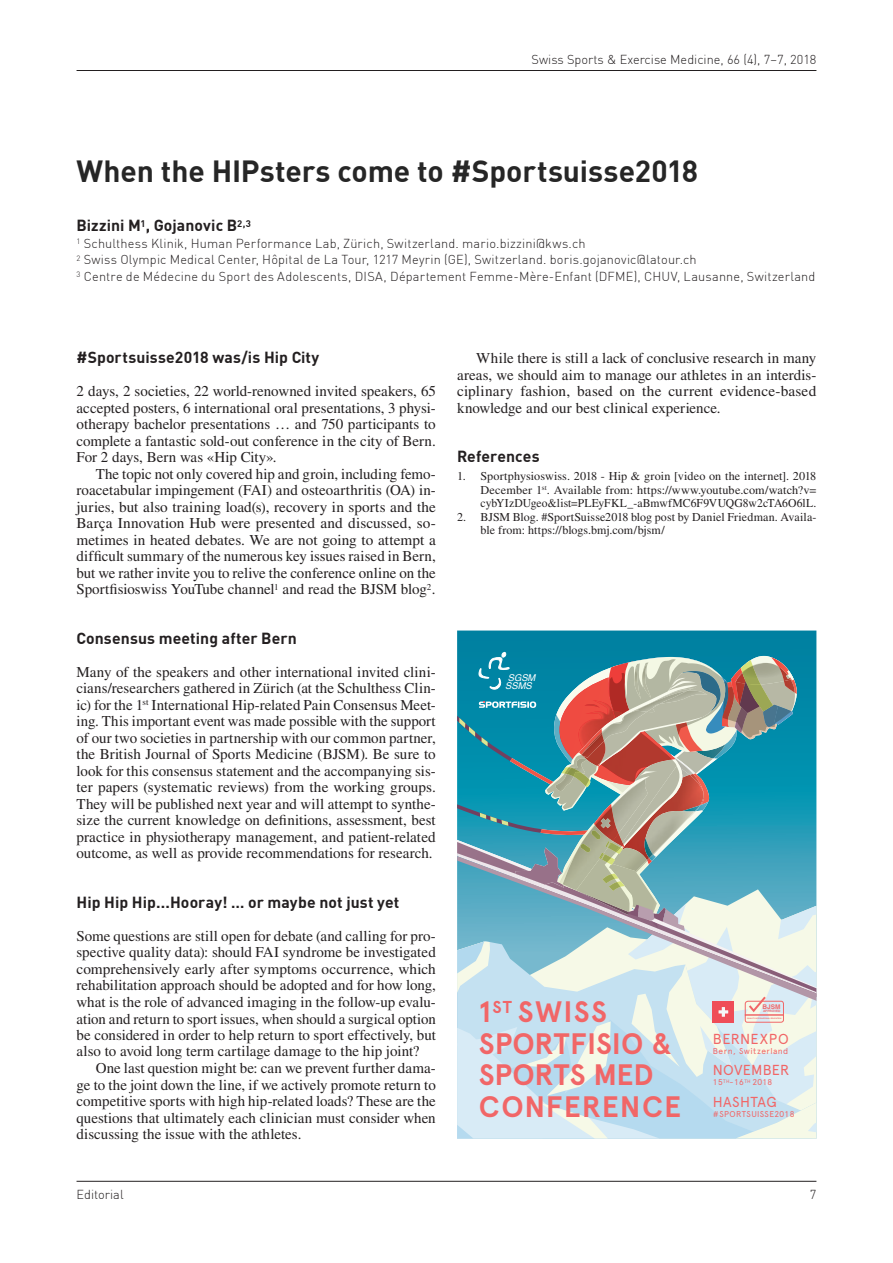
<style>
.page{position:relative;width:893px;height:1263px;background:#fff}
.page>*{position:absolute;margin:0;border:0;box-sizing:border-box;transform-origin:0 0}
.t1{font:700 30px "DIN";letter-spacing:-.005em;color:#262626}
.t2{font:700 29.55px/31.5px "Apercu Pro";letter-spacing:.01em;color:#f16667}
.t3{font:700 29.55px "Apercu Pro";letter-spacing:.035em;color:#f16667}
.t4{font:700 15.75px "DIN";letter-spacing:.005em;color:#231f20}
.t5{font:15px/16.5px "Times LT Std";color:#231f20;text-align:justify}
.t6{font:14.4px "Apercu Pro";letter-spacing:.02em;color:#f16667}
.t7{font:300 12.75px/16.5px "DIN";letter-spacing:.015em;color:#231f20}
.t8{font:12px/13.5px "Times LT Std";color:#231f20;text-align:justify}
.t9{font:italic 9.45px/8.9px "Helvetica";color:#fff}
.t10{font:8.4px "Apercu Pro";letter-spacing:.05em;color:#f16667}
.t11{font:700 6.45px "Helvetica";color:#f16667}
.t12{font:700 3.15px "Helvetica";color:#f16667}
.t13{font:700 1.8px "Helvetica";color:#f16667}
</style>
<div class="page">
<hr style="left:77px;top:70px;width:739px;height:1px;background:#231f20">
<hr style="left:77px;top:1181px;width:739px;height:1px;background:#231f20">
<div style="left:457px;top:630px;width:340px;height:22px;background:#0081a1"></div>
<svg style="left:457px;top:652px;width:359px;height:486px"></svg>
<p class="t7" style="left:532px;top:51px;width:286px">Swiss Sports &amp; Exercise Medicine, 66 (4), 7–7, 2018</p>
<h1 class="t1" style="left:77px;top:151px;width:623px">When the HIPsters come to #Sportsuisse2018</h1>
<p class="t4" style="left:77px;top:215px;width:176px">Bizzini M<sup>1</sup>, Gojanovic B<sup>2,3</sup></p>
<p class="t7" style="left:77px;top:235px;width:740px"><sup>1</sup> Schulthess Klinik, Human Performance Lab, Zürich, Switzerland. mario.bizzini@kws.ch<br><sup>2</sup> Swiss Olympic Medical Center, Hôpital de La Tour, 1217 Meyrin (GE), Switzerland. boris.gojanovic@latour.ch<br><sup>3</sup> Centre de Médecine du Sport des Adolescents, DISA, Département Femme-Mère-Enfant (DFME), CHUV, Lausanne, Switzerland</p>
<p class="t4" style="left:77px;top:347px;width:244px">#Sportsuisse2018 was/is Hip City</p>
<p class="t5" style="left:77px;top:383px;width:361px">2 days, 2 societies, 22 world-renowned invited speakers, 65 accepted posters, 6 international oral presentations, 3 physi&shy;otherapy bachelor presentations … and 750 participants to complete a fantastic sold-out conference in the city of Bern.<br>For 2 days, Bern was «Hip City».</p>
<p class="t5" style="left:77px;top:465px;width:361px;text-indent:19px">The topic not only covered hip and groin, including femo&shy;roacetabular impingement (FAI) and osteoarthritis (OA) in&shy;juries, but also training load(s), recovery in sports and the Barça Innovation Hub were presented and discussed, so&shy;metimes in heated debates. We are not going to attempt a difficult summary of the numerous key issues raised in Bern, but we rather invite you to relive the conference online on the Sportfisioswiss YouTube channel<sup>1</sup> and read the BJSM blog<sup>2</sup>.</p>
<p class="t4" style="left:77px;top:628px;width:222px">Consensus meeting after Bern</p>
<p class="t5" style="left:77px;top:663px;width:361px">Many of the speakers and other international invited clini&shy;cians/researchers gathered in Zürich (at the Schulthess Clin&shy;ic) for the 1<sup>st</sup> International Hip-related Pain Consensus Meet&shy;ing. This important event was made possible with the support of our two societies in partnership with our common partner, the British Journal of Sports Medicine (BJSM). Be sure to look for this consensus statement and the accompanying sis&shy;ter papers (systematic reviews) from the working groups.<br>They will be published next year and will attempt to synthe&shy;size the current knowledge on definitions, assessment, best practice in physiotherapy management, and patient-related outcome, as well as provide recommendations for research.</p>
<p class="t4" style="left:77px;top:892px;width:324px">Hip Hip Hip...Hooray! … or maybe not just yet</p>
<p class="t5" style="left:77px;top:927px;width:361px">Some questions are still open for debate (and calling for pro&shy;spective quality data): should FAI syndrome be investigated comprehensively early after symptoms occurrence, which rehabilitation approach should be adopted and for how long, what is the role of advanced imaging in the follow-up evalu&shy;ation and return to sport issues, when should a surgical option be considered in order to help return to sport effectively, but also to avoid long term cartilage damage to the hip joint?</p>
<p class="t5" style="left:77px;top:1059px;width:361px;text-indent:19px">One last question might be: can we prevent further dama&shy;ge to the joint down the line, if we actively promote return to competitive sports with high hip-related loads? These are the questions that ultimately each clinician must consider when discussing the issue with the athletes.</p>
<p class="t5" style="left:457px;top:350px;width:361px;text-indent:19px">While there is still a lack of conclusive research in many areas, we should aim to manage our athletes in an interdis&shy;ciplinary fashion, based on the current evidence-based knowledge and our best clinical experience.</p>
<p class="t4" style="left:457px;top:446px;width:84px">References</p>
<p class="t8" style="left:480px;top:469px;width:337px;text-indent:-23px">1. Sportphysioswiss. 2018 - Hip &amp; groin [video on the internet]. 2018<br>December 1<sup>st</sup>. Available from: https://www.youtube.com/watch?v= cybYIzDUgeo&amp;list=PLEyFKL_-aBmwfMC6F9VUQG8w2cTA6O6lL.</p>
<p class="t8" style="left:480px;top:510px;width:337px;text-indent:-23px">2. BJSM Blog. #SportSuisse2018 blog post by Daniel Friedman. Availa&shy;ble from: https://blogs.bmj.com/bjsm/</p>
<p class="t9" style="left:505px;top:673px;width:32px">SGSM<br>SSMS</p>
<h2 class="t2" style="left:479px;top:995px;width:195px">1<sup>ST</sup> SWISS<br>SPORTFISIO &amp;</h2>
<p class="t11" style="left:763px;top:1001px;width:19px">BJSM</p>
<p class="t12" style="left:763px;top:1009px;width:19px">APPROVED</p>
<p class="t13" style="left:747px;top:1017px;width:36px">QUALITY INTERNATIONAL EDUCATION</p>
<p class="t6" style="left:713px;top:1028px;width:77px">BERNEXPO</p>
<p class="t10" style="left:713px;top:1045px;width:77px">Bern, Switzerland</p>
<p class="t6" style="left:713px;top:1059px;width:78px">NOVEMBER</p>
<p class="t10" style="left:713px;top:1076px;width:61px">15<sup>TH</sup>-16<sup>TH</sup> 2018</p>
<h2 class="t2" style="left:479px;top:1058px;width:176px">SPORTS MED</h2>
<h2 class="t3" style="left:479px;top:1084px;width:204px">CONFERENCE</h2>
<p class="t6" style="left:713px;top:1091px;width:65px">HASHTAG</p>
<p class="t10" style="left:713px;top:1107px;width:83px">#SPORTSUISSE2018</p>
<p class="t7" style="left:77px;top:1185px;width:49px">Editorial</p>
<p class="t7" style="left:810px;top:1185px;width:8px">7</p>
</div>
